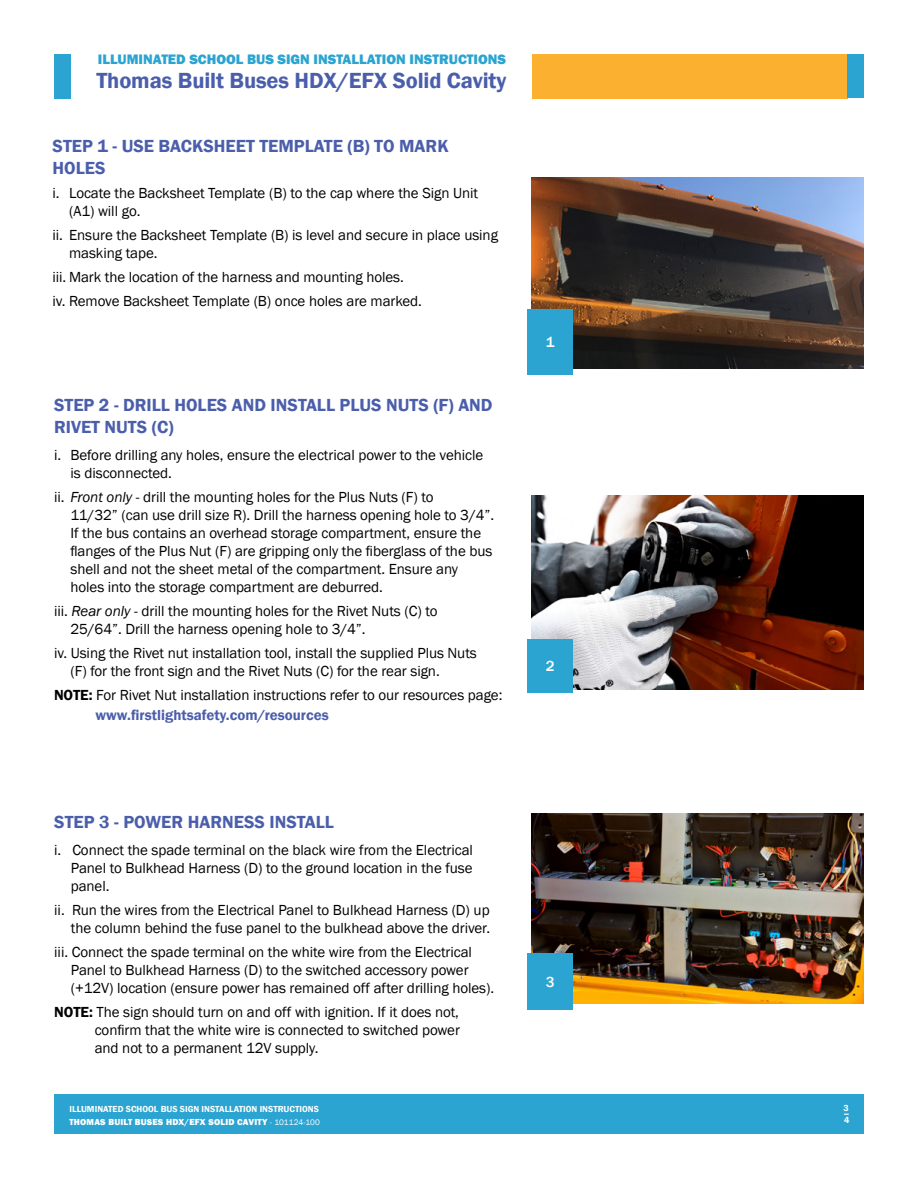
<style>
.page{position:relative;width:918px;height:1188px;background:#fff}
.page>*{position:absolute;margin:0;border:0;box-sizing:border-box;transform-origin:0 0}
.t1{font:600 22.5px "Franklin Gothic";letter-spacing:-.005em;color:#4b5eab}
.t2{font:600 18px/21.6px "Franklin Gothic";color:#4b5eab}
.t3{font:15px/18px "Franklin Gothic";letter-spacing:-.005em;color:#000}
.t4{font:500 15px "Franklin Gothic";color:#fff}
.t5{font:600 14.85px "Franklin Gothic";color:#4b5eab}
.t6{font:800 14.1px "Franklin Gothic";color:#2ba4d1}
.t7{font:600 9px/12.3px "Franklin Gothic";color:#fff}
.t8{font:800 9px "Franklin Gothic";letter-spacing:.02em;color:#fff}
.s1{font-style:italic}
.s2{font-weight:600}
.s3{font-weight:400;font-size:8.25px}
</style>
<div class="page">
<div style="left:532px;top:54px;width:316px;height:44px;background:#fcb030"></div>
<div style="left:54px;top:54px;width:17px;height:44px;background:#2ba4d1"></div>
<div style="left:54px;top:1094px;width:810px;height:40px;background:#2ba4d1"></div>
<div style="left:847px;top:54px;width:17px;height:44px;background:#2ba4d1"></div>
<img style="left:532px;top:178px;width:332px;height:190px">
<div style="left:527px;top:309px;width:46px;height:66px;background:#2ba4d1"></div>
<img style="left:532px;top:495px;width:332px;height:194px">
<div style="left:527px;top:639px;width:46px;height:54px;background:#2ba4d1"></div>
<img style="left:532px;top:813px;width:332px;height:191px">
<div style="left:527px;top:953px;width:46px;height:57px;background:#2ba4d1"></div>
<p class="t6" style="left:98px;top:50px;width:410px">ILLUMINATED SCHOOL BUS SIGN INSTALLATION INSTRUCTIONS</p>
<h1 class="t1" style="left:96px;top:67px;width:412px">Thomas Built Buses HDX/EFX Solid Cavity</h1>
<p class="t2" style="left:53px;top:136px;width:398px">STEP 1 - USE BACKSHEET TEMPLATE (B) TO MARK<br>HOLES</p>
<p class="t3" style="left:69px;top:184px;width:411px;text-indent:-16px">i. Locate the Backsheet Template (B) to the cap where the Sign Unit (A1) will go.</p>
<p class="t3" style="left:69px;top:226px;width:430px;text-indent:-16px">ii. Ensure the Backsheet Template (B) is level and secure in place using masking tape.</p>
<p class="t3" style="left:53px;top:265px;width:371px;line-height:24px">iii. Mark the location of the harness and mounting holes.<br>iv. Remove Backsheet Template (B) once holes are marked.</p>
<p class="t2" style="left:54px;top:395px;width:440px">STEP 2 - DRILL HOLES AND INSTALL PLUS NUTS (F) AND<br>RIVET NUTS (C)</p>
<p class="t3" style="left:70px;top:446px;width:414px;text-indent:-16px">i. Before drilling any holes, ensure the electrical power to the vehicle is disconnected.</p>
<p class="t3" style="left:70px;top:488px;width:425px;text-indent:-16px">ii. <span class="s1">Front only</span> - drill the mounting holes for the Plus Nuts (F) to<br>11/32” (can use drill size R). Drill the harness opening hole to 3/4”.<br>If the bus contains an overhead storage compartment, ensure the flanges of the Plus Nut (F) are gripping only the fiberglass of the bus shell and not the sheet metal of the compartment. Ensure any holes into the storage compartment are deburred.</p>
<p class="t3" style="left:70px;top:602px;width:368px;text-indent:-16px">iii. <span class="s1">Rear only</span> - drill the mounting holes for the Rivet Nuts (C) to<br>25/64”. Drill the harness opening hole to 3/4”.</p>
<p class="t3" style="left:70px;top:644px;width:408px;text-indent:-16px">iv. Using the Rivet nut installation tool, install the supplied Plus Nuts (F) for the front sign and the Rivet Nuts (C) for the rear sign.</p>
<p class="t3" style="left:54px;top:686px;width:450px"><span class="s2">NOTE:</span> For Rivet Nut installation instructions refer to our resources page:</p>
<p class="t5" style="left:95px;top:706px;width:235px">www.firstlightsafety.com/resources</p>
<p class="t2" style="left:54px;top:812px;width:281px">STEP 3 - POWER HARNESS INSTALL</p>
<p class="t3" style="left:71px;top:842px;width:404px;text-align:justify;text-indent:-16px">i. Connect the spade terminal on the black wire from the Electrical Panel to Bulkhead Harness (D) to the ground location in the fuse panel.</p>
<p class="t3" style="left:54px;top:902px;width:437px;text-align:right">ii. Run the wires from the Electrical Panel to Bulkhead Harness (D) up the column behind the fuse panel to the bulkhead above the driver.</p>
<p class="t3" style="left:71px;top:944px;width:425px;text-indent:-16px">iii. Connect the spade terminal on the white wire from the Electrical<br>Panel to Bulkhead Harness (D) to the switched accessory power (+12V) location (ensure power has remained off after drilling holes).</p>
<p class="t3" style="left:95px;top:1004px;width:367px;text-align:justify;text-indent:-40px"><span class="s2">NOTE:</span> The sign should turn on and off with ignition. If it does not, confirm that the white wire is connected to switched power and not to a permanent 12V supply.</p>
<p class="t7" style="left:70px;top:1103px;width:251px">ILLUMINATED SCHOOL BUS SIGN INSTALLATION INSTRUCTIONS</p>
<p class="t8" style="left:70px;top:1116px;width:252px">THOMAS BUILT BUSES HDX/EFX SOLID CAVITY <span class="s3">- 101124-100</span></p>
<p class="t4" style="left:546px;top:333px;width:10px">1</p>
<p class="t4" style="left:546px;top:657px;width:10px">2</p>
<p class="t4" style="left:546px;top:973px;width:10px">3</p>
<p class="t7" style="left:844px;top:1102px;width:7px">3<br>4</p>
</div>
